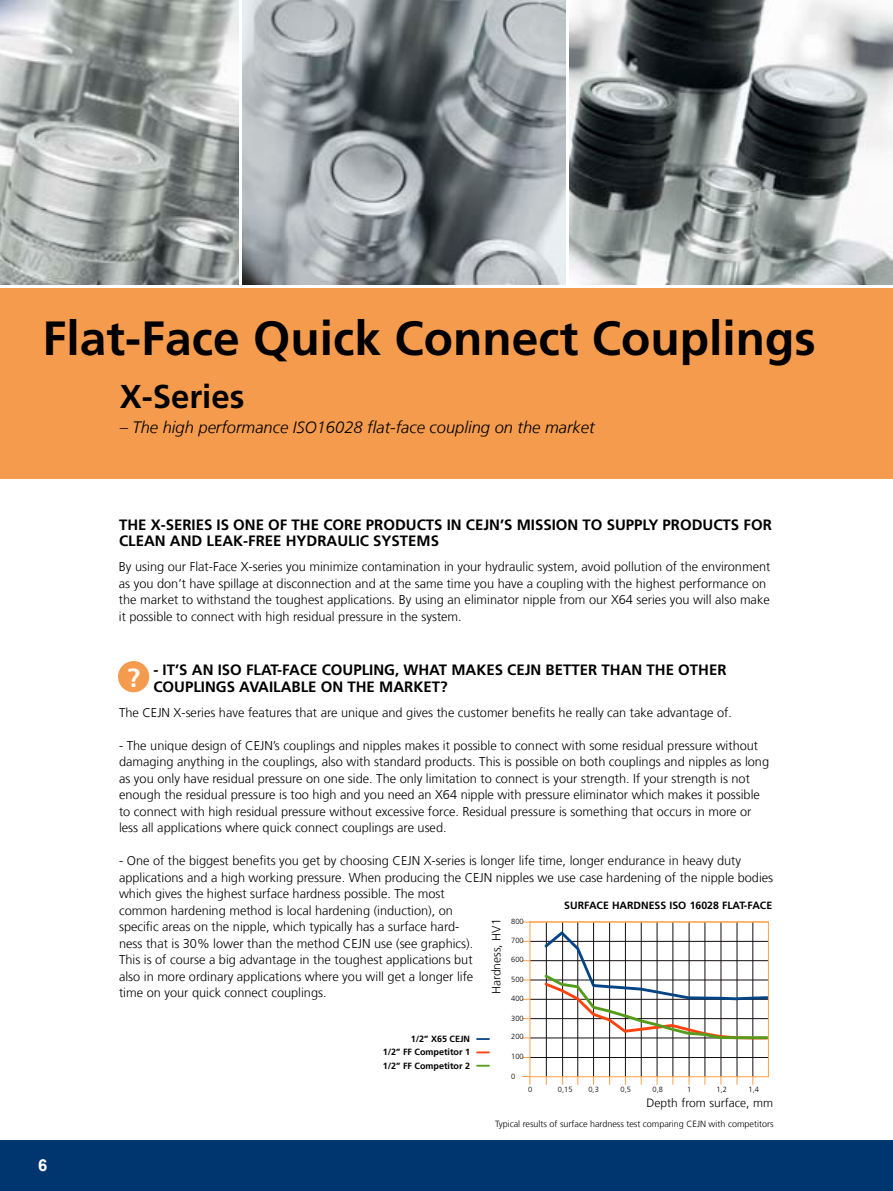
<style>
.page{position:relative;width:893px;height:1191px;background:#fff}
.page>*{position:absolute;margin:0;border:0;box-sizing:border-box;transform-origin:0 0}
.t1{font:700 48px "Frutiger LT Com";color:#000}
.t2{font:700 33px "Frutiger LT Com";color:#000}
.t3{font:700 26.25px "Frutiger LT Com";color:#fff}
.t4{font:italic 300 16.5px "Frutiger LT Com";color:#000}
.t5{font:700 16.5px "Arial";color:#fff}
.t6{font:700 15px "Frutiger LT Com";color:#000}
.t7{font:700 15px "Frutiger LT Com";letter-spacing:.055em;color:#000}
.t8{font:300 12.75px/16.5px "Frutiger LT Com";color:#000}
.t9{font:300 12px "Frutiger LT Com";color:#000}
.t10{font:700 10.5px "Frutiger LT Com";color:#000}
.t11{font:300 9px "Frutiger LT Com";color:#000}
.t12{font:700 9px/13.5px "Frutiger LT Com";color:#000}
.t13{font:300 7.5px "Frutiger LT Com";letter-spacing:.005em;color:#000}
</style>
<div class="page">
<hr style="left:546px;top:922px;width:1px;height:155px;background:#150e15">
<hr style="left:562px;top:922px;width:1px;height:155px;background:#150e15">
<hr style="left:577px;top:922px;width:1px;height:155px;background:#150e15">
<hr style="left:593px;top:922px;width:1px;height:155px;background:#150e15">
<hr style="left:609px;top:922px;width:1px;height:155px;background:#150e15">
<hr style="left:625px;top:922px;width:1px;height:155px;background:#150e15">
<hr style="left:641px;top:922px;width:1px;height:155px;background:#150e15">
<hr style="left:657px;top:922px;width:1px;height:155px;background:#150e15">
<hr style="left:673px;top:922px;width:1px;height:155px;background:#150e15">
<hr style="left:689px;top:922px;width:1px;height:155px;background:#150e15">
<hr style="left:705px;top:922px;width:1px;height:155px;background:#150e15">
<hr style="left:721px;top:922px;width:1px;height:155px;background:#150e15">
<hr style="left:737px;top:922px;width:1px;height:155px;background:#150e15">
<hr style="left:753px;top:922px;width:1px;height:155px;background:#150e15">
<hr style="left:530px;top:1057px;width:238px;height:1px;background:#150e15">
<hr style="left:530px;top:1037px;width:238px;height:1px;background:#150e15">
<hr style="left:530px;top:1018px;width:238px;height:1px;background:#150e15">
<hr style="left:530px;top:999px;width:238px;height:1px;background:#150e15">
<hr style="left:530px;top:979px;width:238px;height:1px;background:#150e15">
<hr style="left:530px;top:960px;width:238px;height:1px;background:#150e15">
<hr style="left:530px;top:941px;width:238px;height:1px;background:#150e15">
<svg style="left:522px;top:1076px;width:9px;height:8px"></svg>
<svg style="left:544px;top:931px;width:223px;height:108px"></svg>
<div style="left:529px;top:921px;width:240px;height:156px;border:1px solid #ff9e45"></div>
<svg style="left:476px;top:1038px;width:14px;height:2px"></svg>
<svg style="left:476px;top:1051px;width:14px;height:2px"></svg>
<svg style="left:476px;top:1064px;width:14px;height:2px"></svg>
<img style="left:570px;top:0;width:323px;height:285px">
<img style="left:242px;top:0;width:324px;height:285px">
<img style="left:0;top:0;width:238px;height:285px">
<div style="left:0;top:288px;width:893px;height:190px;background:#f59b4d"></div>
<div style="left:118px;top:661px;width:31px;height:31px;background:#f59b4d;border-radius:50%"></div>
<div style="left:0;top:1140px;width:893px;height:51px;background:#003670"></div>
<h1 class="t1" style="left:43px;top:310px;width:775px">FLAT-FACE QUICK CONNECT COUPLINGS</h1>
<h2 class="t2" style="left:120px;top:377px;width:126px">X-SERIES</h2>
<p class="t4" style="left:120px;top:417px;width:476px">– The high performance ISO16028 flat-face coupling on the market</p>
<p class="t6" style="left:119px;top:515px;width:356px">TH E X-SERIES IS ONE OF TH E CORE PRODUCTS IN CEJN</p>
<p class="t6" style="left:500px;top:515px;width:273px">’S M ISSION TO SUPPLY PRODUCTS FOR</p>
<p class="t6" style="left:119px;top:532px;width:322px">CLEAN AND LEAK-FREE HYDRAULIC SYSTEM S</p>
<p class="t8" style="left:119px;top:559px;width:653px">By using our Flat-Face X-series you minimize contamination in your hydraulic system, avoid pollution of the environment as you don’t have spillage at disconnection and at the same time you have a coupling with the highest performance on the market to withstand the toughest applications. By using an eliminator nipple from our X64 series you will also make it possible to connect with high residual pressure in the system.</p>
<h3 class="t3" style="left:127px;top:662px;width:15px">?</h3>
<p class="t6" style="left:153px;top:661px;width:102px">- IT’S AN ISO FLAT</p>
<p class="t6" style="left:277px;top:661px;width:152px">-FACE COUPLING, WHAT</p>
<p class="t6" style="left:451px;top:661px;width:13px">MAK</p>
<p class="t6" style="left:486px;top:661px;width:30px">ES CEJN</p>
<p class="t6" style="left:546px;top:661px;width:67px">BETTER THA</p>
<p class="t6" style="left:631px;top:661px;width:58px">N TH E OTH</p>
<p class="t6" style="left:709px;top:661px;width:19px">ER</p>
<p class="t6" style="left:153px;top:678px;width:97px">COUPLINGS AVA</p>
<p class="t7" style="left:269px;top:678px;width:180px">ILABLE ON TH E MARKET?</p>
<p class="t8" style="left:119px;top:704px;width:614px">The CEJN X-series have features that are unique and gives the customer benefits he really can take advantage of.</p>
<p class="t8" style="left:119px;top:737px;width:652px">- The unique design of CEJN’s couplings and nipples makes it possible to connect with some residual pressure without damaging anything in the couplings, also with standard products. This is possible on both couplings and nipples as long as you only have residual pressure on one side. The only limitation to connect is your strength. If your strength is not enough the residual pressure is too high and you need an X64 nipple with pressure eliminator which makes it possible to connect with high residual pressure without excessive force. Residual pressure is something that occurs in more or less all applications where quick connect couplings are used.</p>
<p class="t8" style="left:119px;top:852px;width:656px">- One of the biggest benefits you get by choosing CEJN X-series is longer life time, longer endurance in heavy duty applications and a high working pressure. When producing the CEJN nipples we use case hardening of the nipple bodies which gives the highest surface hardness possible. The most<br>common hardening method is local hardening (induction), on<br>specific areas on the nipple, which typically has a surface hard-<br>ness that is 30% lower than the method CEJN use (see graphics).<br>This is of course a big advantage in the toughest applications but<br>also in more ordinary applications where you will get a longer life<br>time on your quick connect couplings.</p>
<p class="t10" style="left:564px;top:899px;width:209px">SURFACE HARDNESS ISO 16028 FLAT-FACE</p>
<p class="t13" style="left:511px;top:917px;width:14px">800</p>
<p class="t13" style="left:511px;top:936px;width:14px">700</p>
<p class="t13" style="left:511px;top:955px;width:14px">600</p>
<p class="t13" style="left:511px;top:974px;width:14px">500</p>
<p class="t13" style="left:511px;top:994px;width:14px">400</p>
<p class="t13" style="left:511px;top:1013px;width:14px">300</p>
<p class="t13" style="left:511px;top:1032px;width:14px">200</p>
<p class="t13" style="left:511px;top:1052px;width:14px">100</p>
<p class="t13" style="left:511px;top:1071px;width:6px">0</p>
<p class="t9" style="left:489px;top:994px;width:77px;rotate:-90deg">Hardness, HV1</p>
<p class="t13" style="left:211px;top:954px;width:14px">800</p>
<p class="t13" style="left:211px;top:973px;width:14px">700</p>
<p class="t13" style="left:211px;top:992px;width:14px">600</p>
<p class="t12" style="left:383px;top:1032px;width:89px;text-indent:28px">1/2” X65 CEJN<br>1/2” FF COMPETITOR 1<br>1/2” FF COMPETITOR 2</p>
<p class="t13" style="left:528px;top:1085px;width:6px">0</p>
<p class="t13" style="left:558px;top:1085px;width:16px">0,15</p>
<p class="t13" style="left:588px;top:1085px;width:12px">0,3</p>
<p class="t13" style="left:621px;top:1085px;width:12px">0,5</p>
<p class="t13" style="left:652px;top:1085px;width:12px">0,8</p>
<p class="t13" style="left:687px;top:1085px;width:6px">1</p>
<p class="t13" style="left:717px;top:1085px;width:12px">1,2</p>
<p class="t13" style="left:748px;top:1085px;width:12px">1,4</p>
<p class="t9" style="left:646px;top:1096px;width:128px">Depth from surface, mm</p>
<p class="t5" style="left:38px;top:1154px;width:11px">6</p>
<p class="t11" style="left:495px;top:1118px;width:280px">Typical results of surface hardness test comparing CEJN with competitors</p>
</div>
